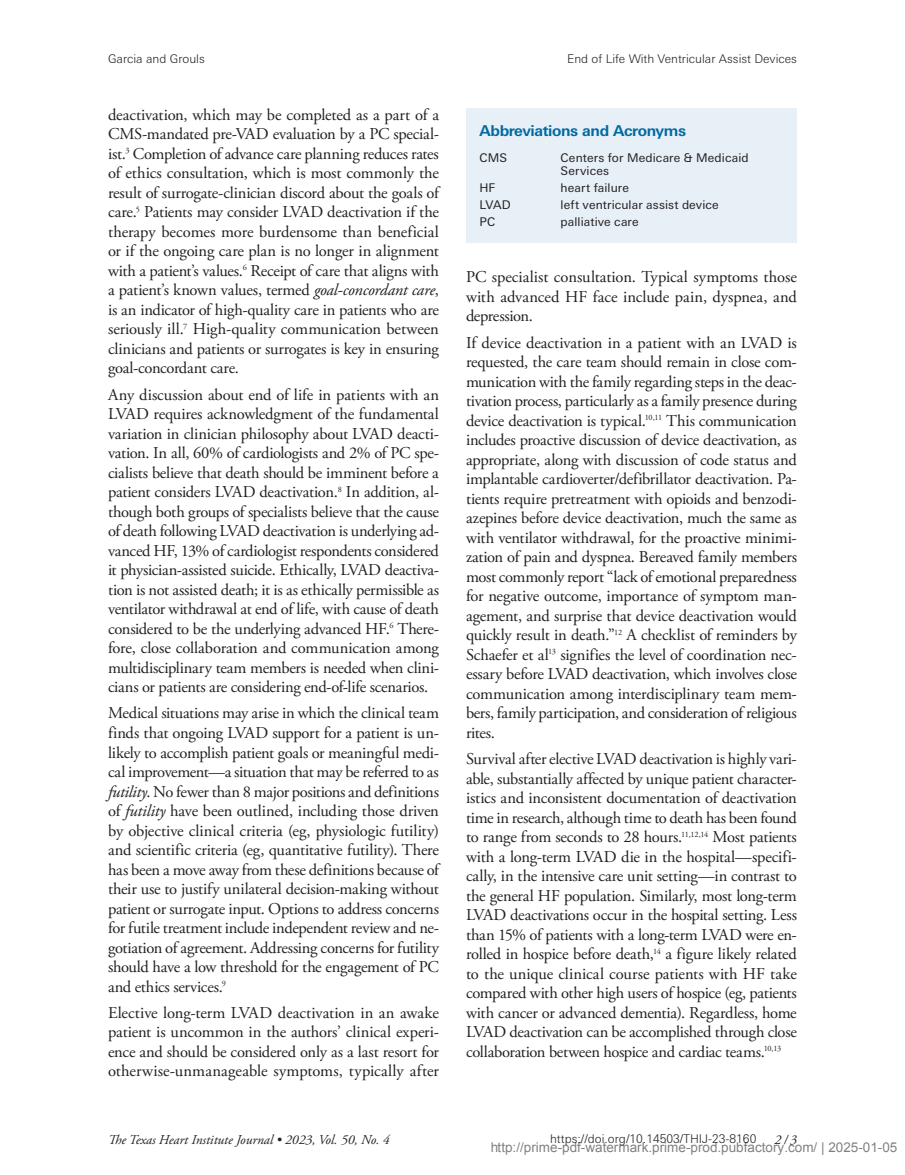
<style>
.page{position:relative;width:905px;height:1175px;background:#fff}
.page>*{position:absolute;margin:0;border:0;box-sizing:border-box;transform-origin:0 0}
.BODY{font:16.5px/19.5px "Adobe Garamond Pro";letter-spacing:-.015em;color:#231f20;text-align:justify}
.ABREV___ACRONYM_HEAD{font:700 15px "Univers Next Pro";letter-spacing:-.025em;color:#0069a3}
.t1{font:13.5px "Arial";color:rgb(0 0 0/.5)}
.t2{font:italic 13.5px "Adobe Garamond Pro";color:#231f20}
.ABREV___ACRONYM_BODY{font:12px/12.8px "Univers Next Pro";letter-spacing:.01em;color:#231f20}
.t3{font:300 12px "Univers Next Pro";color:#231f20}
.s1{font-style:italic}
</style>
<div class="page">
<div style="left:466px;top:109px;width:331px;height:31px;background:#e6f0f6"></div>
<div style="left:466px;top:133px;width:331px;height:58px;background:#e6f0f6"></div>
<div style="left:466px;top:180px;width:331px;height:46px;background:#e6f0f6"></div>
<div style="left:466px;top:197px;width:331px;height:46px;background:#e6f0f6"></div>
<p class="t3" style="left:108px;top:52px;width:98px">Garcia and Grouls</p>
<p class="t3" style="left:567px;top:52px;width:231px">End of Life With Ventricular Assist Devices</p>
<p class="BODY" style="left:108px;top:105px;width:332px">deactivation, which may be completed as a part of a CMS-mandated pre-VAD evaluation by a PC special&shy;ist.<sup>3</sup> Completion of advance care planning reduces rates of ethics consultation, which is most commonly the result of surrogate-clinician discord about the goals of care.<sup>5</sup> Patients may consider LVAD deactivation if the therapy becomes more burdensome than beneficial or if the ongoing care plan is no longer in alignment with a patient’s values.<sup>6</sup> Receipt of care that aligns with a patient’s known values, termed <span class="s1">goal-concordant care</span>, is an indicator of high-quality care in patients who are seriously ill.<sup>7</sup> High-quality communication between clinicians and patients or surrogates is key in ensuring goal-concordant care.</p>
<p class="BODY" style="left:108px;top:385px;width:332px">Any discussion about end of life in patients with an LVAD requires acknowledgment of the fundamental variation in clinician philosophy about LVAD deacti&shy;vation. In all, 60% of cardiologists and 2% of PC spe&shy;cialists believe that death should be imminent before a patient considers LVAD deactivation.<sup>8</sup> In addition, al&shy;though both groups of specialists believe that the cause of death following LVAD deactivation is underlying ad&shy;vanced HF, 13% of cardiologist respondents considered it physician-assisted suicide. Ethically, LVAD deactiva&shy;tion is not assisted death; it is as ethically permissible as ventilator withdrawal at end of life, with cause of death considered to be the underlying advanced HF.<sup>6</sup> There&shy;fore, close collaboration and communication among multidisciplinary team members is needed when clini&shy;cians or patients are considering end-of-life scenarios.</p>
<p class="BODY" style="left:108px;top:704px;width:332px">Medical situations may arise in which the clinical team finds that ongoing LVAD support for a patient is un&shy;likely to accomplish patient goals or meaningful medi&shy;cal improvement—a situation that may be referred to as <span class="s1">futility</span>. No fewer than 8 major positions and definitions of <span class="s1">futility</span> have been outlined, including those driven by objective clinical criteria (eg, physiologic futility) and scientific criteria (eg, quantitative futility). There has been a move away from these definitions because of their use to justify unilateral decision-making without patient or surrogate input. Options to address concerns for futile treatment include independent review and ne&shy;gotiation of agreement. Addressing concerns for futility should have a low threshold for the engagement of PC and ethics services.<sup>9</sup></p>
<p class="BODY" style="left:108px;top:1003px;width:332px">Elective long-term LVAD deactivation in an awake patient is uncommon in the authors’ clinical experi&shy;ence and should be considered only as a last resort for otherwise-unmanageable symptoms, typically after</p>
<p class="ABREV___ACRONYM_HEAD" style="left:479px;top:122px;width:208px">Abbreviations and Acronyms</p>
<p class="ABREV___ACRONYM_BODY" style="left:479px;top:152px;width:29px">CMS</p>
<p class="ABREV___ACRONYM_BODY" style="left:560px;top:152px;width:190px">Centers for Medicare &amp; Medicaid<br>Services</p>
<p class="ABREV___ACRONYM_BODY" style="left:479px;top:181px;width:17px">HF</p>
<p class="ABREV___ACRONYM_BODY" style="left:560px;top:181px;width:70px">heart failure</p>
<p class="ABREV___ACRONYM_BODY" style="left:479px;top:199px;width:33px">LVAD</p>
<p class="ABREV___ACRONYM_BODY" style="left:560px;top:199px;width:160px">left ventricular assist device</p>
<p class="ABREV___ACRONYM_BODY" style="left:479px;top:216px;width:17px">PC</p>
<p class="ABREV___ACRONYM_BODY" style="left:560px;top:216px;width:80px">palliative care</p>
<p class="BODY" style="left:466px;top:268px;width:332px">PC specialist consultation. Typical symptoms those with advanced HF face include pain, dyspnea, and depression.</p>
<p class="BODY" style="left:466px;top:333px;width:332px">If device deactivation in a patient with an LVAD is requested, the care team should remain in close com&shy;munication with the family regarding steps in the deac&shy;tivation process, particularly as a family presence during device deactivation is typical.<sup>10,11</sup> This communication includes proactive discussion of device deactivation, as appropriate, along with discussion of code status and implantable cardioverter/defibrillator deactivation. Pa&shy;tients require pretreatment with opioids and benzodi&shy;azepines before device deactivation, much the same as with ventilator withdrawal, for the proactive minimi&shy;zation of pain and dyspnea. Bereaved family members most commonly report “lack of emotional preparedness for negative outcome, importance of symptom man&shy;agement, and surprise that device deactivation would quickly result in death.”<sup>12</sup> A checklist of reminders by Schaefer et al<sup>13</sup> signifies the level of coordination nec&shy;essary before LVAD deactivation, which involves close communication among interdisciplinary team mem&shy;bers, family participation, and consideration of religious rites.</p>
<p class="BODY" style="left:466px;top:749px;width:332px">Survival after elective LVAD deactivation is highly vari&shy;able, substantially affected by unique patient character&shy;istics and inconsistent documentation of deactivation time in research, although time to death has been found to range from seconds to 28 hours.<sup>11,12,14</sup> Most patients with a long-term LVAD die in the hospital—specifi&shy;cally, in the intensive care unit setting—in contrast to the general HF population. Similarly, most long-term LVAD deactivations occur in the hospital setting. Less than 15% of patients with a long-term LVAD were en&shy;rolled in hospice before death,<sup>14</sup> a figure likely related to the unique clinical course patients with HF take compared with other high users of hospice (eg, patients with cancer or advanced dementia). Regardless, home LVAD deactivation can be accomplished through close collaboration between hospice and cardiac teams.<sup>10,13</sup></p>
<p class="t2" style="left:108px;top:1131px;width:283px">The Texas Heart Institute Journal • 2023, Vol. 50, No. 4</p>
<p class="t3" style="left:550px;top:1132px;width:208px">https://doi.org/10.14503/THIJ-23-8160</p>
<p class="t2" style="left:774px;top:1131px;width:24px">2 / 3</p>
<p class="t1" style="left:490px;top:1140px;width:409px">http://prime-pdf-watermark.prime-prod.pubfactory.com/ | 2025-01-05</p>
</div>
